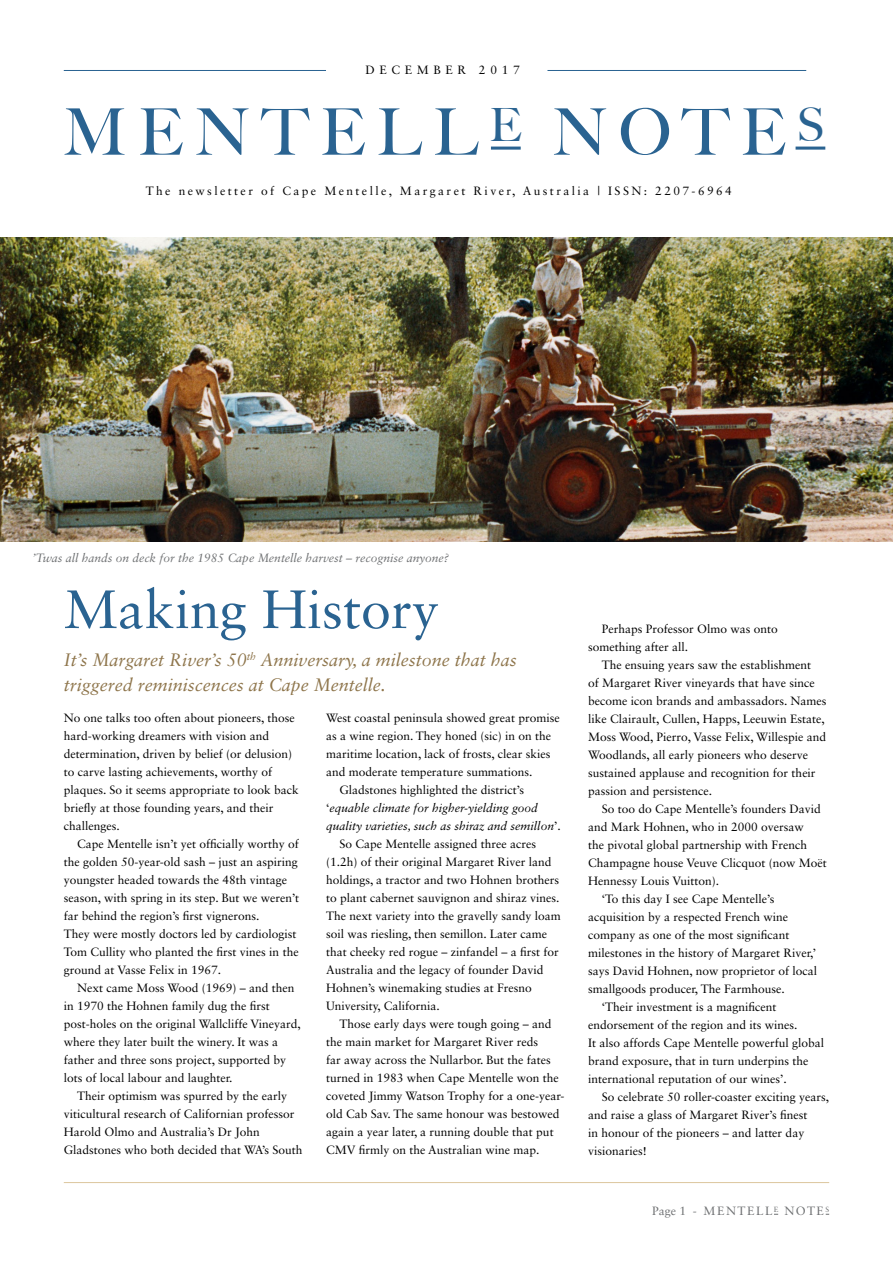
<style>
.page{position:relative;width:893px;height:1263px;background:#fff}
.page>*{position:absolute;margin:0;border:0;box-sizing:border-box;transform-origin:0 0}
.t1{font:500 64.35px "Big Caslon";letter-spacing:.17em;color:#2a6391}
.t2{font:54px "Sabon LT Std";color:#2a6391}
.t3{font:italic 18px/24.8px "Sabon LT Std";color:#8e754b}
.t4{font:12px/18px "Sabon LT Std";color:#000}
.t5{font:italic 12px/18px "Sabon LT Std";color:#000}
.t6{font:12px "Sabon LT Std";letter-spacing:.2em;color:#000}
.Image_Caption{font:italic 12px "Sabon LT Std";color:#6e7072}
.t7{font:12px "Sabon LT Std";letter-spacing:.13em;color:#6e7072}
.t8{font:12px "Sabon LT Std";letter-spacing:.39em;color:#000}
.s1{font-style:normal}
</style>
<div class="page">
<hr style="left:64px;top:1182px;width:765px;height:1px;background:#dcc79e">
<hr style="left:491px;top:147px;width:30px;height:3px;background:#2a6391">
<hr style="left:796px;top:147px;width:29px;height:3px;background:#2a6391">
<img style="left:0;top:237px;width:893px;height:304px">
<hr style="left:64px;top:70px;width:262px;height:1px;background:#2a6391">
<hr style="left:547px;top:70px;width:259px;height:1px;background:#2a6391">
<p class="t8" style="left:365px;top:63px;width:156px">DECEMBER 2017</p>
<p class="t1" style="left:63px;top:79px;width:763px">MENTELL<sup>E</sup> NOTE<sup>S</sup></p>
<p class="t6" style="left:146px;top:184px;width:588px">The newsletter of Cape Mentelle, Margaret River, Australia | ISSN: 2207-6964</p>
<p class="Image_Caption" style="left:32px;top:551px;width:418px">’Twas all hands on deck for the 1985 Cape Mentelle harvest – recognise anyone?</p>
<p class="t2" style="left:64px;top:577px;width:377px">Making History</p>
<p class="t3" style="left:64px;top:648px;width:455px">It’s Margaret River’s 50<sup>th</sup> Anniversary, a milestone that has triggered reminiscences at Cape Mentelle.</p>
<p class="t4" style="left:64px;top:709px;width:236px">No one talks too often about pioneers, those hard-working dreamers with vision and determination, driven by belief (or delusion) to carve lasting achievements, worthy of plaques. So it seems appropriate to look back briefly at those founding years, and their challenges.</p>
<p class="t4" style="left:64px;top:835px;width:237px;text-indent:14px">Cape Mentelle isn’t yet officially worthy of the golden 50-year-old sash – just an aspiring youngster headed towards the 48th vintage season, with spring in its step. But we weren’t far behind the region’s first vignerons.<br>They were mostly doctors led by cardiologist Tom Cullity who planted the first vines in the ground at Vasse Felix in 1967.</p>
<p class="t4" style="left:64px;top:979px;width:239px;text-indent:14px">Next came Moss Wood (1969) – and then in 1970 the Hohnen family dug the first post-holes on the original Wallcliffe Vineyard, where they later built the winery. It was a father and three sons project, supported by lots of local labour and laughter.</p>
<p class="t4" style="left:64px;top:1087px;width:240px;text-indent:14px">Their optimism was spurred by the early viticultural research of Californian professor Harold Olmo and Australia’s Dr John Gladstones who both decided that WA’s South</p>
<p class="t4" style="left:326px;top:709px;width:235px">West coastal peninsula showed great promise as a wine region. They honed (sic) in on the maritime location, lack of frosts, clear skies and moderate temperature summations.</p>
<p class="t5" style="left:326px;top:781px;width:236px;text-indent:14px"><span class="s1">Gladstones highlighted the district’s ‘</span>equable climate for higher-yielding good quality varieties, such as shiraz and semillon<span class="s1">’.</span></p>
<p class="t4" style="left:326px;top:835px;width:236px;text-indent:14px">So Cape Mentelle assigned three acres (1.2h) of their original Margaret River land holdings, a tractor and two Hohnen brothers to plant cabernet sauvignon and shiraz vines.<br>The next variety into the gravelly sandy loam soil was riesling, then semillon. Later came that cheeky red rogue – zinfandel – a first for Australia and the legacy of founder David Hohnen’s winemaking studies at Fresno University, California.</p>
<p class="t4" style="left:326px;top:1015px;width:240px;text-indent:14px">Those early days were tough going – and the main market for Margaret River reds<br>far away across the Nullarbor. But the fates turned in 1983 when Cape Mentelle won the coveted Jimmy Watson Trophy for a one-year&shy;old Cab Sav. The same honour was bestowed again a year later, a running double that put CMV firmly on the Australian wine map.</p>
<p class="t4" style="left:588px;top:620px;width:191px;text-indent:14px">Perhaps Professor Olmo was onto something after all.</p>
<p class="t4" style="left:588px;top:656px;width:240px;text-indent:14px">The ensuing years saw the establishment<br>of Margaret River vineyards that have since become icon brands and ambassadors. Names like Clairault, Cullen, Happs, Leeuwin Estate, Moss Wood, Pierro, Vasse Felix, Willespie and Woodlands, all early pioneers who deserve sustained applause and recognition for their passion and persistence.</p>
<p class="t4" style="left:588px;top:800px;width:240px;text-indent:14px">So too do Cape Mentelle’s founders David and Mark Hohnen, who in 2000 oversaw<br>the pivotal global partnership with French Champagne house Veuve Clicquot (now Moët Hennessy Louis Vuitton).</p>
<p class="t4" style="left:588px;top:890px;width:230px;text-indent:14px">‘To this day I see Cape Mentelle’s acquisition by a respected French wine company as one of the most significant milestones in the history of Margaret River,’ says David Hohnen, now proprietor of local smallgoods producer, The Farmhouse.</p>
<p class="t4" style="left:588px;top:998px;width:238px;text-indent:14px">‘Their investment is a magnificent endorsement of the region and its wines.<br>It also affords Cape Mentelle powerful global brand exposure, that in turn underpins the international reputation of our wines’.</p>
<p class="t4" style="left:588px;top:1088px;width:242px;text-indent:14px">So celebrate 50 roller-coaster exciting years, and raise a glass of Margaret River’s finest<br>in honour of the pioneers – and latter day visionaries!</p>
<p class="t7" style="left:652px;top:1203px;width:178px">Page 1 - MENTELL<sup>E</sup> NOTE<sup>S</sup></p>
</div>
